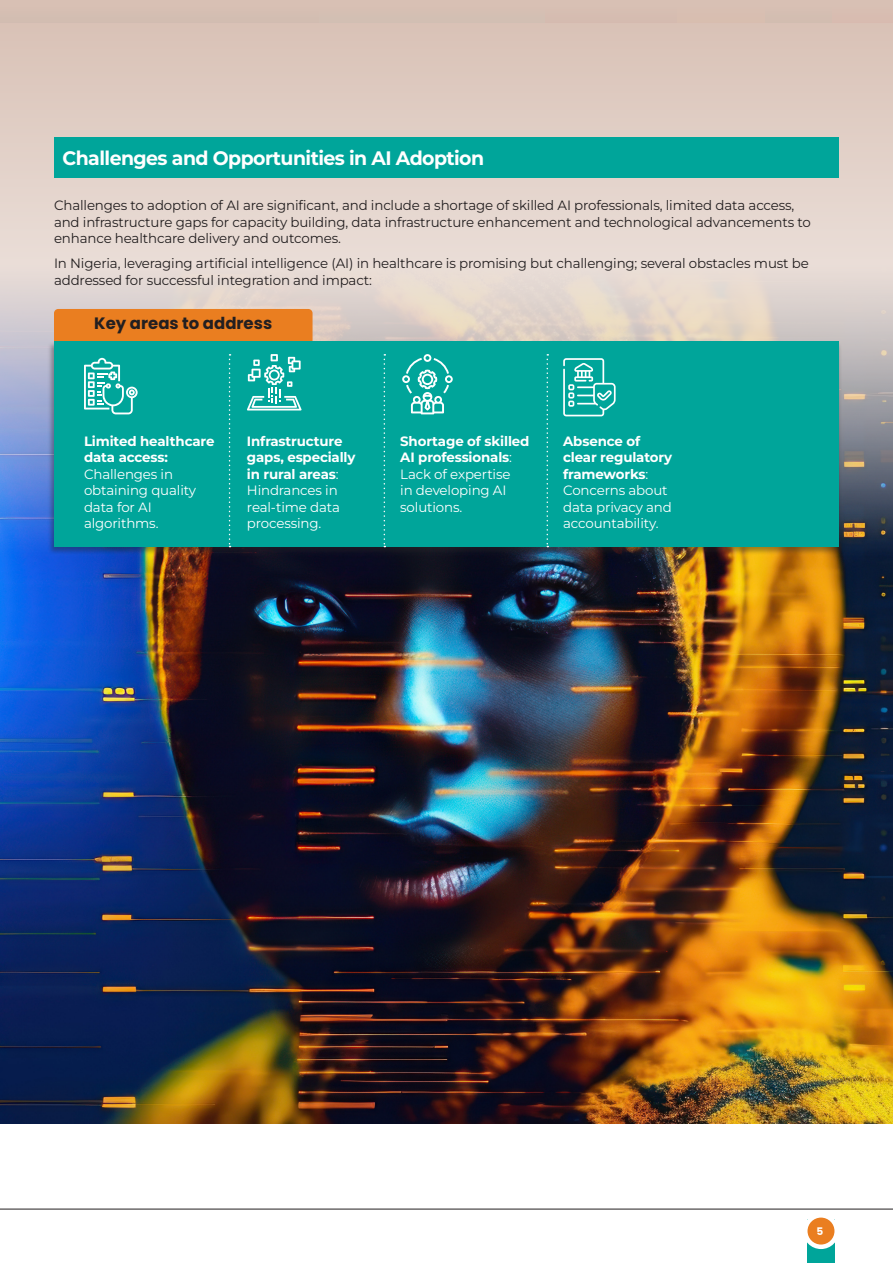
<style>
.page{position:relative;width:893px;height:1263px;background:#fff}
.page>*{position:absolute;margin:0;border:0;box-sizing:border-box;transform-origin:0 0}
.CHINA_HEADLINE{font:700 19.5px "Montserrat";letter-spacing:-.03em;color:#fff}
.t1{font:700 16.5px "Poppins";color:#231f20}
.t2{font:13.5px/16.5px "Montserrat";letter-spacing:-.01em;color:#231f20}
.List_Paragraph{font:13.5px/16.5px "Montserrat";letter-spacing:-.01em;color:#fff}
.List_Paragraph-2{font:700 13.5px/16.5px "Montserrat";letter-spacing:-.01em;color:#fff}
.t3{font:700 10.5px "Poppins";color:#fff}
.s1{font-weight:700}
.s2{font-weight:400}
</style>
<div class="page">
<div style="left:807px;top:1219px;width:28px;height:44px;background:#00a59a"></div>
<svg style="left:805px;top:1215px;width:32px;height:32px"></svg>
<div style="left:803px;top:1213px;width:36px;height:36px;border:4px solid #fff;border-radius:50%"></div>
<hr style="left:0;top:1209px;width:893px;height:1px;background:#231f20">
<img style="left:0;top:695px;width:893px;height:428px">
<img style="left:0;top:0;width:893px;height:695px">
<div style="left:54px;top:137px;width:785px;height:41px;background:#00a59a"></div>
<div style="left:54px;top:309px;width:259px;height:53px;background:#ea7e20;border-radius:4px"></div>
<div style="left:47px;top:341px;width:795px;height:215px;background:#231f20;opacity:.4"></div>
<div style="left:54px;top:342px;width:785px;height:205px;background:#00a59a"></div>
<svg style="left:229px;top:354px;width:2px;height:193px"></svg>
<svg style="left:384px;top:354px;width:1px;height:193px"></svg>
<svg style="left:547px;top:354px;width:1px;height:193px"></svg>
<svg style="left:84px;top:358px;width:54px;height:56px"></svg>
<svg style="left:247px;top:354px;width:55px;height:56px"></svg>
<svg style="left:402px;top:354px;width:51px;height:60px"></svg>
<svg style="left:563px;top:358px;width:53px;height:58px"></svg>
<p class="CHINA_HEADLINE" style="left:63px;top:144px;width:423px">Challenges and Opportunities in AI Adoption</p>
<p class="t2" style="left:54px;top:197px;width:758px">Challenges to adoption of AI are significant, and include a shortage of skilled AI professionals, limited data access, and infrastructure gaps for capacity building, data infrastructure enhancement and technological advancements to enhance healthcare delivery and outcomes.</p>
<p class="t2" style="left:54px;top:255px;width:756px">In Nigeria, leveraging artificial intelligence (AI) in healthcare is promising but challenging; several obstacles must be addressed for successful integration and impact:</p>
<p class="t1" style="left:94px;top:314px;width:179px">Key areas to address</p>
<p class="List_Paragraph" style="left:84px;top:432px;width:132px"><span class="s1">Limited healthcare data access:<br></span>Challenges in obtaining quality data for AI algorithms.</p>
<p class="List_Paragraph-2" style="left:247px;top:432px;width:110px">Infrastructure gaps, especially in rural areas<span class="s2">:<br>Hindrances in real-time data processing.</span></p>
<p class="List_Paragraph" style="left:400px;top:432px;width:131px"><span class="s1">Shortage of skilled<br>AI professionals</span>:<br>Lack of expertise<br>in developing AI solutions.</p>
<p class="List_Paragraph" style="left:563px;top:432px;width:111px"><span class="s1">Absence of clear regulatory frameworks</span>:<br>Concerns about data privacy and accountability.</p>
<p class="t3" style="left:817px;top:1225px;width:8px">5</p>
</div>
